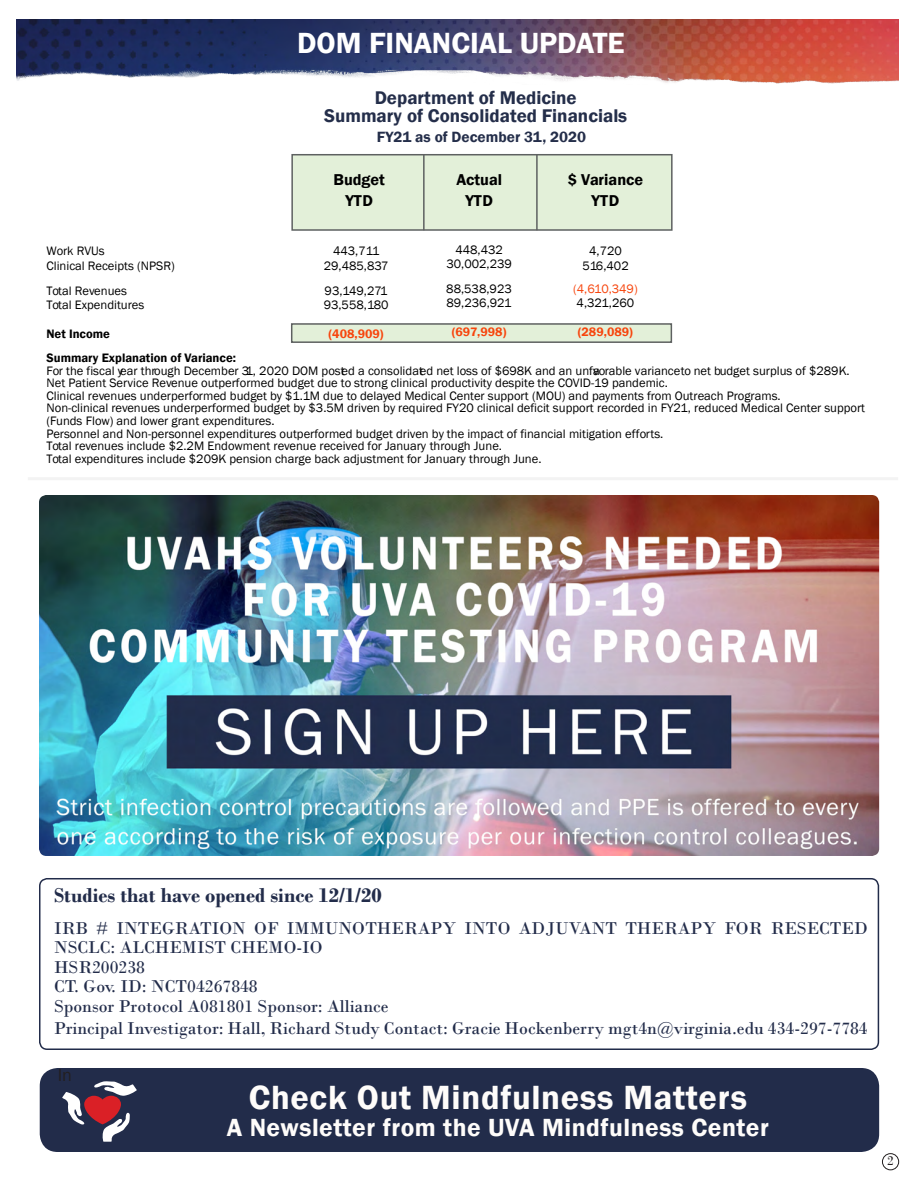
<style>
.page{position:relative;width:918px;height:1188px;background:#fff}
.page>*{position:absolute;margin:0;border:0;box-sizing:border-box;transform-origin:0 0}
.t1{font:600 34.5px "Franklin Gothic";letter-spacing:.02em;color:#fefcfa}
.t2{font:600 30px "Franklin Gothic";color:#fff}
.t3{font:600 25.5px "Franklin Gothic";letter-spacing:.02em;color:#fefcfa}
.t4{font:700 21px "Bodoni";color:#222c4a}
.t5{font:600 18.9px/18px "Franklin Gothic";color:#242e4a;text-align:center}
.t6{font:18px/19.5px "Bodoni";color:#222c4a}
.t7{font:18px "Franklin Gothic";color:#231f20}
.t8{font:600 16.2px/21.6px "Franklin Gothic";color:#000;text-align:center}
.t9{font:600 15.3px "Franklin Gothic";color:#242e4a}
.t10{font:13.5px "Bodoni";color:#231f20}
.t11{font:12.6px/14.4px "Franklin Gothic";color:#000}
.t12{font:600 12.6px/24.3px "Franklin Gothic";color:#000}
.t13{font:600 12.6px "Franklin Gothic";color:#f7450d}
.t14{font:12.6px "Franklin Gothic";color:#f7450d}
</style>
<div class="page">
<img style="left:16px;top:19px;width:883px;height:65px">
<div style="left:39px;top:878px;width:840px;height:172px;border:2px solid #222c4a;border-radius:8px"></div>
<img style="left:39px;top:495px;width:840px;height:361px">
<div style="left:40px;top:1068px;width:839px;height:84px;background:#222c4a;border-radius:18px"></div>
<svg style="left:62px;top:1081px;width:75px;height:61px"></svg>
<div style="left:291px;top:154px;width:382px;height:77px;background:#e3f0d9;border:2px solid #5e6161"></div>
<div style="left:291px;top:323px;width:381px;height:20px;background:#e3f0d9;border:2px solid #5e6161"></div>
<hr style="left:423px;top:154px;width:2px;height:76px;background:#5e6161">
<hr style="left:536px;top:154px;width:2px;height:76px;background:#5e6161">
<div style="left:882px;top:1153px;width:17px;height:17px;border:1px solid #231f20;border-radius:50%"></div>
<hr style="left:28px;top:477px;width:870px;height:3px;background:#f3f3f3">
<h2 class="t2" style="left:297px;top:24px;width:329px">DOM FINANCIAL UPDATE</h2>
<h3 class="t5" style="left:324px;top:89px;width:305px">Department of Medicine<br>Summary of Consolidated Financials</h3>
<p class="t9" style="left:377px;top:127px;width:211px">FY21 as of December 31, 2020</p>
<p class="t8" style="left:333px;top:169px;width:53px">Budget<br>YTD</p>
<p class="t8" style="left:456px;top:169px;width:47px">Actual<br>YTD</p>
<p class="t8" style="left:568px;top:169px;width:77px">$ Variance<br>YTD</p>
<p class="t11" style="left:324px;top:244px;width:66px;text-align:center">443,711<br>29,485,837</p>
<p class="t11" style="left:446px;top:242px;width:67px;text-align:center">448,432<br>30,002,239</p>
<p class="t11" style="left:582px;top:244px;width:48px;text-align:center">4,720<br>516,402</p>
<p class="t11" style="left:446px;top:282px;width:67px">88,538,923<br>89,236,921</p>
<p class="t13" style="left:452px;top:324px;width:56px">(697,998)</p>
<p class="t11" style="left:47px;top:244px;width:130px">Work RVUs<br>Clinical Receipts (NPSR)</p>
<p class="t11" style="left:47px;top:284px;width:99px">Total Revenues<br>Total Expenditures</p>
<p class="t12" style="left:46px;top:322px;width:191px">Net Income<br>Summary Explanation of Variance:</p>
<p class="t11" style="left:46px;top:364px;width:820px;line-height:12.6px">For the fiscal year through December 31, 2020 DOM posted a consolidated net loss of $698K and an unfavorable variance to net budget surplus of $289K.<br>Net Patient Service Revenue outperformed budget due to strong clinical productivity despite the COVID-19 pandemic.<br>Clinical revenues underperformed budget by $1.1M due to delayed Medical Center support (MOU) and payments from Outreach Programs.<br>Non-clinical revenues underperformed budget by $3.5M driven by required FY20 clinical deficit support recorded in FY21, reduced Medical Center support (Funds Flow) and lower grant expenditures.<br>Personnel and Non-personnel expenditures outperformed budget driven by the impact of financial mitigation efforts.<br>Total revenues include $2.2M Endowment revenue received for January through June.<br>Total expenditures include $209K pension charge back adjustment for January through June.</p>
<p class="t14" style="left:573px;top:281px;width:66px">(4,610,349)</p>
<p class="t11" style="left:577px;top:296px;width:59px">4,321,260</p>
<p class="t13" style="left:578px;top:324px;width:57px">(289,089)</p>
<p class="t11" style="left:324px;top:284px;width:66px">93,149,271<br>93,558,180</p>
<p class="t13" style="left:329px;top:326px;width:57px">(408,909)</p>
<h3 class="t4" style="left:54px;top:883px;width:329px">Studies that have opened since 12/1/20</h3>
<h3 class="t6" style="left:54px;top:918px;width:815px">IRB # INTEGRATION OF IMMUNOTHERAPY INTO ADJUVANT THERAPY FOR RESECTED NSCLC: ALCHEMIST CHEMO-IO<br>HSR200238<br>CT. Gov. ID: NCT04267848<br>Sponsor Protocol A081801 Sponsor: Alliance</h3>
<h3 class="t6" style="left:54px;top:1018px;width:815px">Principal Investigator: Hall, Richard Study Contact: Gracie Hockenberry mgt4n@virginia.edu 434-297-7784</h3>
<h3 class="t7" style="left:58px;top:1063px;width:16px">In</h3>
<h1 class="t1" style="left:249px;top:1076px;width:500px">Check Out Mindfulness Matters</h1>
<h3 class="t3" style="left:227px;top:1112px;width:544px">A Newsletter from the UVA Mindfulness Center</h3>
<p class="t10" style="left:887px;top:1153px;width:8px">2</p>
</div>
